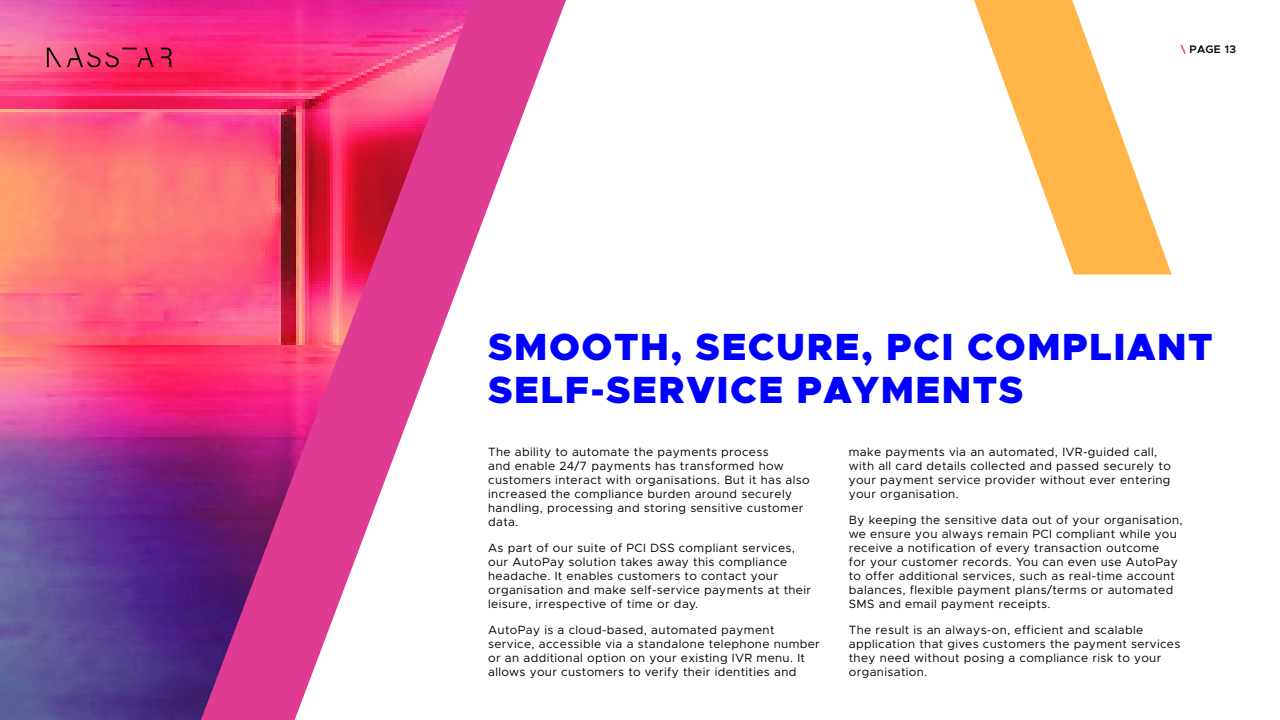
<style>
.page{position:relative;width:1280px;height:720px;background:#fff}
.page>*{position:absolute;margin:0;border:0;box-sizing:border-box;transform-origin:0 0}
.t1{font:900 38px/43px "Metropolis";letter-spacing:.04em;color:#00f}
.t2{font:12px/14px "Metropolis";letter-spacing:.03em;color:#000}
.t3{font:600 11px "Metropolis";letter-spacing:.03em;color:#000}
.s1{color:#e03b92}
</style>
<div class="page">
<img style="left:0;top:0;width:201px;height:720px">
<svg style="left:974px;top:0;width:198px;height:275px"></svg>
<svg style="left:201px;top:0;width:365px;height:720px"></svg>
<img style="left:42px;top:46px;width:144px;height:29px">
<p class="t3" style="left:1181px;top:42px;width:57px"><span class="s1">\</span> PAGE 13</p>
<h1 class="t1" style="left:488px;top:326px;width:726px">SMOOTH, SECURE, PCI COMPLIANT<br>SELF-SERVICE PAYMENTS</h1>
<p class="t2" style="left:488px;top:445px;width:323px">The ability to automate the payments process<br>and enable 24/7 payments has transformed how customers interact with organisations. But it has also increased the compliance burden around securely handling, processing and storing sensitive customer data.</p>
<p class="t2" style="left:488px;top:541px;width:324px">As part of our suite of PCI DSS compliant services, our AutoPay solution takes away this compliance headache. It enables customers to contact your organisation and make self-service payments at their leisure, irrespective of time or day.</p>
<p class="t2" style="left:488px;top:623px;width:333px">AutoPay is a cloud-based, automated payment service, accessible via a standalone telephone number or an additional option on your existing IVR menu. It allows your customers to verify their identities and</p>
<p class="t2" style="left:849px;top:445px;width:324px">make payments via an automated, IVR-guided call, with all card details collected and passed securely to your payment service provider without ever entering your organisation.</p>
<p class="t2" style="left:849px;top:513px;width:335px">By keeping the sensitive data out of your organisation, we ensure you always remain PCI compliant while you receive a notification of every transaction outcome<br>for your customer records. You can even use AutoPay to offer additional services, such as real-time account balances, flexible payment plans/terms or automated SMS and email payment receipts.</p>
<p class="t2" style="left:849px;top:623px;width:333px">The result is an always-on, efficient and scalable application that gives customers the payment services they need without posing a compliance risk to your organisation.</p>
</div>
